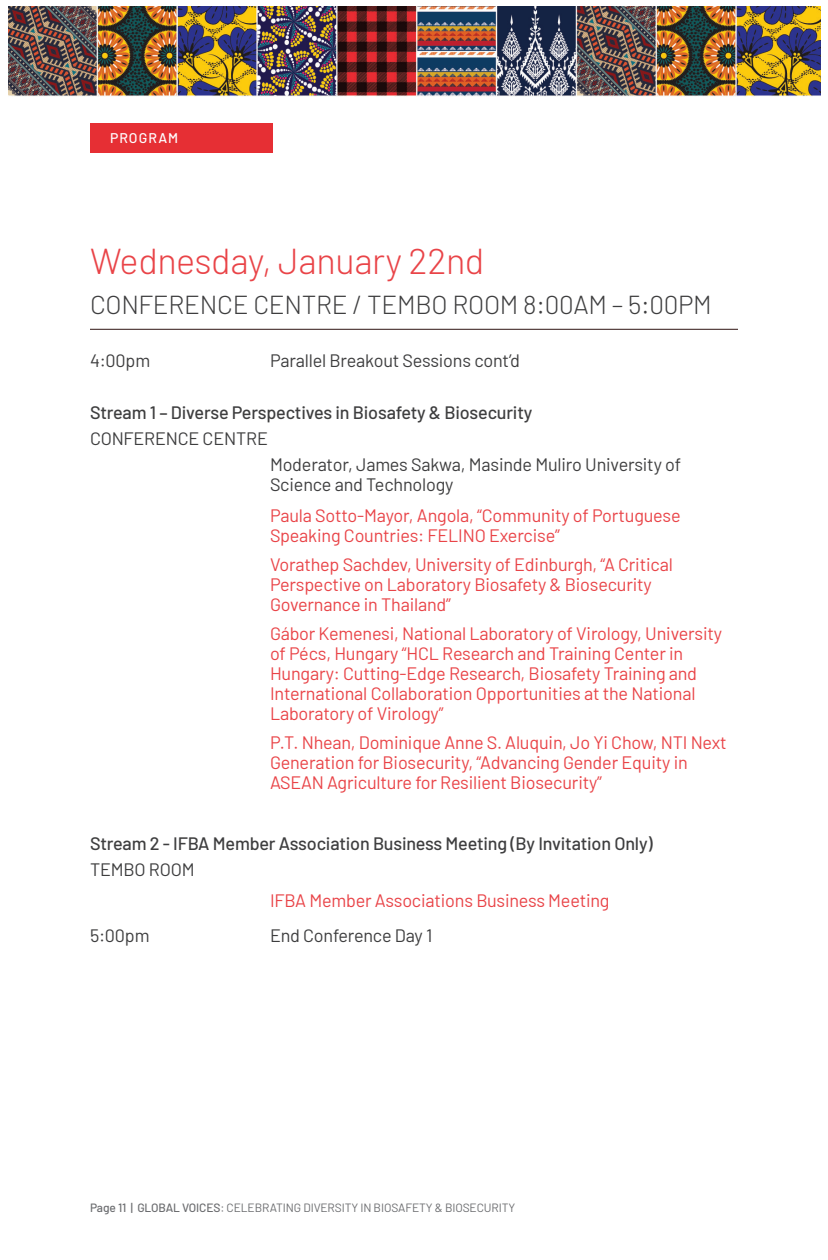
<style>
.page{position:relative;width:828px;height:1260px;background:#fff}
.page>*{position:absolute;margin:0;border:0;box-sizing:border-box;transform-origin:0 0}
.PROGRAM_-_DATE{font:300 36px "Barlow";letter-spacing:-.01em;color:#e94448}
.PROGRAM_-_ROOM{font:300 26px "Barlow";letter-spacing:-.01em;color:#3e3e3f}
.PROGRAM_-_INDENT_RED{font:18px/20px "Barlow";letter-spacing:-.01em;color:#e94448}
.BODY{font:18px/20px "Barlow";letter-spacing:-.01em;color:#3e3e3f}
.PROGRAM_-_SUB{font:500 18px "Barlow";letter-spacing:-.01em;color:#3e3e3f}
.BODY-2{font:500 14px "Barlow";letter-spacing:.075em;color:#fff}
.BODY-3{font:12px "Barlow";letter-spacing:-.01em;color:#6c6d70}
.s1{font-weight:500}
</style>
<div class="page">
<img style="left:8px;top:6px;width:812px;height:91px">
<hr style="left:90px;top:329px;width:648px;height:1px;background:#2f1312">
<div style="left:90px;top:123px;width:182px;height:30px;background:#e62f34"></div>
<p class="BODY-2" style="left:110px;top:128px;width:70px">PROGRAM</p>
<p class="PROGRAM_-_DATE" style="left:90px;top:235px;width:396px">Wednesday, January 22nd</p>
<p class="PROGRAM_-_ROOM" style="left:90px;top:286px;width:623px">CONFERENCE CENTRE / TEMBO ROOM 8:00AM – 5:00PM</p>
<p class="BODY" style="left:90px;top:349px;width:62px">4:00pm</p>
<p class="BODY" style="left:270px;top:349px;width:251px">Parallel Breakout Sessions cont’d</p>
<p class="PROGRAM_-_SUB" style="left:90px;top:399px;width:444px">Stream 1 – Diverse Perspectives in Biosafety &amp; Biosecurity</p>
<p class="BODY" style="left:90px;top:427px;width:179px">CONFERENCE CENTRE</p>
<p class="BODY" style="left:270px;top:453px;width:413px">Moderator, James Sakwa, Masinde Muliro University of<br>Science and Technology</p>
<p class="PROGRAM_-_INDENT_RED" style="left:270px;top:504px;width:412px">Paula Sotto-Mayor, Angola, “Community of Portuguese<br>Speaking Countries: FELINO Exercise”</p>
<p class="PROGRAM_-_INDENT_RED" style="left:270px;top:553px;width:404px">Vorathep Sachdev, University of Edinburgh, “A Critical<br>Perspective on Laboratory Biosafety &amp; Biosecurity<br>Governance in Thailand”</p>
<p class="PROGRAM_-_INDENT_RED" style="left:270px;top:622px;width:454px">Gábor Kemenesi, National Laboratory of Virology, University of Pécs, Hungary “HCL Research and Training Center in Hungary: Cutting-Edge Research, Biosafety Training and International Collaboration Opportunities at the National Laboratory of Virology”</p>
<p class="PROGRAM_-_INDENT_RED" style="left:270px;top:731px;width:458px">P.T. Nhean, Dominique Anne S. Aluquin, Jo Yi Chow, NTI Next<br>Generation for Biosecurity, “Advancing Gender Equity in<br>ASEAN Agriculture for Resilient Biosecurity”</p>
<p class="PROGRAM_-_SUB" style="left:90px;top:830px;width:564px">Stream 2 - IFBA Member Association Business Meeting (By Invitation Only)</p>
<p class="BODY" style="left:90px;top:858px;width:106px">TEMBO ROOM</p>
<p class="PROGRAM_-_INDENT_RED" style="left:270px;top:889px;width:341px">IFBA Member Associations Business Meeting</p>
<p class="BODY" style="left:90px;top:924px;width:61px">5:00pm</p>
<p class="BODY" style="left:270px;top:924px;width:164px">End Conference Day 1</p>
<p class="BODY-3" style="left:90px;top:1199px;width:427px"><span class="s1">Page 11 | GLOBAL VOICES</span>: CELEBRATING DIVERSITY IN BIOSAFETY &amp; BIOSECURITY</p>
</div>
